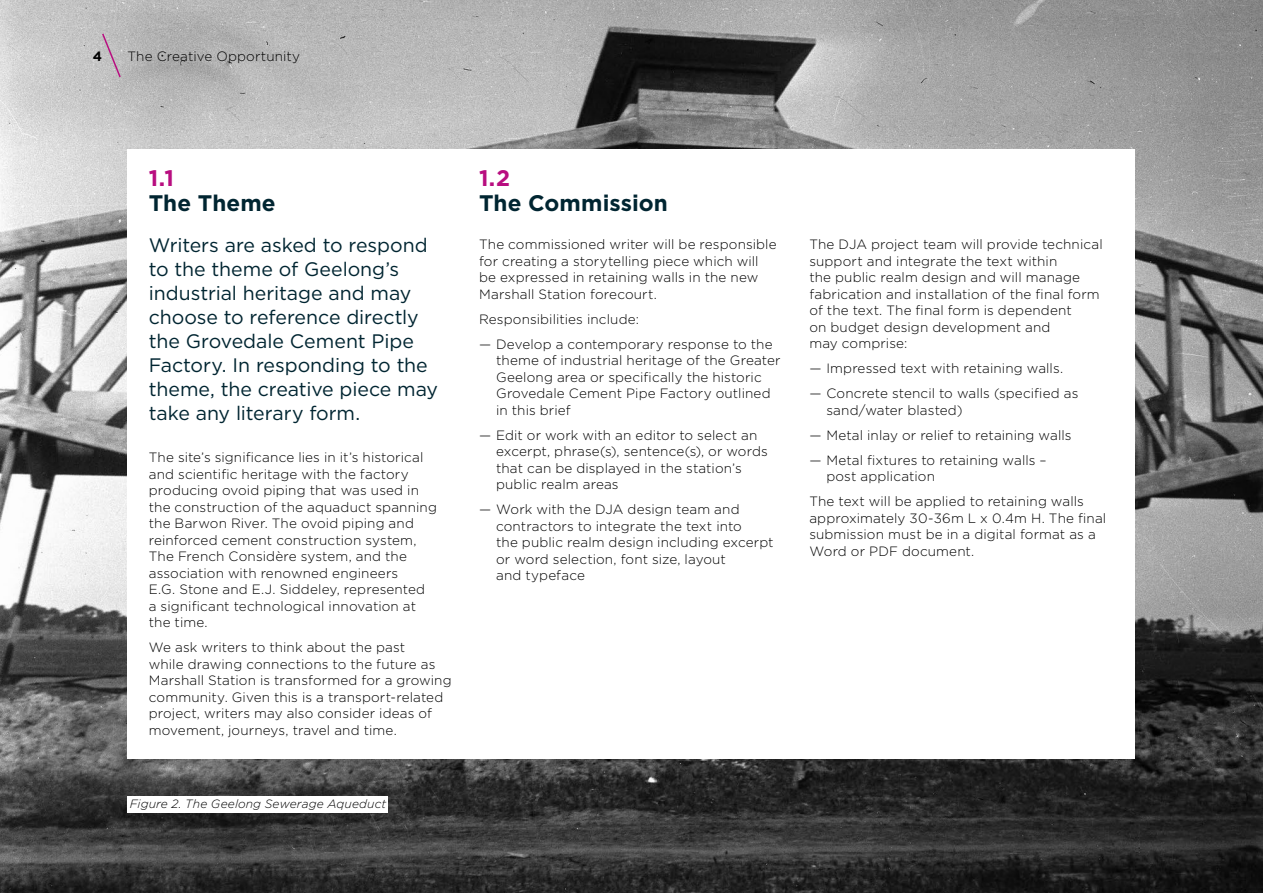
<style>
.page{position:relative;width:1263px;height:893px;background:#fff}
.page>*{position:absolute;margin:0;border:0;box-sizing:border-box;transform-origin:0 0}
.t1{font:700 22.5px "Gotham";color:#002531}
.t2{font:700 22.5px "Gotham";color:#b80e80}
.t3{font:19.5px/24px "Gotham";letter-spacing:-.005em;color:#002531}
.t4{font:300 13.5px/16.5px "Gotham";letter-spacing:.01em;color:#000}
.t5{font:700 13.5px "Gotham";color:#000}
.t6{font:italic 300 12px "Gotham";letter-spacing:.01em;color:#000}
</style>
<div class="page">
<img style="left:0;top:0;width:1263px;height:893px">
<div style="left:128px;top:149px;width:1007px;height:609px;background:#fff"></div>
<svg style="left:101px;top:32px;width:21px;height:47px"></svg>
<div style="left:128px;top:796px;width:260px;height:16px;background:#fff"></div>
<p class="t5" style="left:93px;top:47px;width:11px">4</p>
<p class="t4" style="left:128px;top:47px;width:174px">The Creative Opportunity</p>
<h1 class="t2" style="left:149px;top:163px;width:27px">1.1</h1>
<h1 class="t1" style="left:149px;top:188px;width:128px">The Theme</h1>
<h2 class="t3" style="left:149px;top:233px;width:291px">Writers are asked to respond to the theme of Geelong’s industrial heritage and may choose to reference directly the Grovedale Cement Pipe<br>Factory. In responding to the theme, the creative piece may take any literary form.</h2>
<p class="t4" style="left:149px;top:449px;width:290px">The site’s significance lies in it’s historical and scientific heritage with the factory producing ovoid piping that was used in the construction of the aquaduct spanning the Barwon River. The ovoid piping and reinforced cement construction system, The French Considère system, and the association with renowned engineers<br>E.G. Stone and E.J. Siddeley, represented<br>a significant technological innovation at the time.</p>
<p class="t4" style="left:149px;top:639px;width:304px">We ask writers to think about the past<br>while drawing connections to the future as Marshall Station is transformed for a growing community. Given this is a transport-related project, writers may also consider ideas of movement, journeys, travel and time.</p>
<p class="t6" style="left:130px;top:796px;width:258px">Figure 2. The Geelong Sewerage Aqueduct</p>
<h1 class="t2" style="left:479px;top:163px;width:33px">1.2</h1>
<h1 class="t1" style="left:479px;top:188px;width:190px">The Commission</h1>
<p class="t4" style="left:479px;top:236px;width:299px">The commissioned writer will be responsible for creating a storytelling piece which will be expressed in retaining walls in the new Marshall Station forecourt.</p>
<p class="t4" style="left:479px;top:310px;width:161px">Responsibilities include:</p>
<p class="t4" style="left:496px;top:335px;width:286px;text-indent:-17px">— Develop a contemporary response to the theme of industrial heritage of the Greater Geelong area or specifically the historic Grovedale Cement Pipe Factory outlined in this brief</p>
<p class="t4" style="left:496px;top:426px;width:273px;text-indent:-17px">— Edit or work with an editor to select an excerpt, phrase(s), sentence(s), or words that can be displayed in the station’s public realm areas</p>
<p class="t4" style="left:496px;top:501px;width:279px;text-indent:-17px">— Work with the DJA design team and contractors to integrate the text into<br>the public realm design including excerpt or word selection, font size, layout<br>and typeface</p>
<p class="t4" style="left:809px;top:236px;width:295px">The DJA project team will provide technical support and integrate the text within<br>the public realm design and will manage fabrication and installation of the final form of the text. The final form is dependent<br>on budget design development and<br>may comprise:</p>
<p class="t4" style="left:809px;top:360px;width:255px">— Impressed text with retaining walls.</p>
<p class="t4" style="left:826px;top:385px;width:253px;text-indent:-17px">— Concrete stencil to walls (specified as sand/water blasted)</p>
<p class="t4" style="left:809px;top:426px;width:264px">— Metal inlay or relief to retaining walls</p>
<p class="t4" style="left:826px;top:451px;width:222px;text-indent:-17px">— Metal fixtures to retaining walls – post application</p>
<p class="t4" style="left:809px;top:493px;width:298px">The text will be applied to retaining walls approximately 30-36m L x 0.4m H. The final submission must be in a digital format as a Word or PDF document.</p>
</div>
